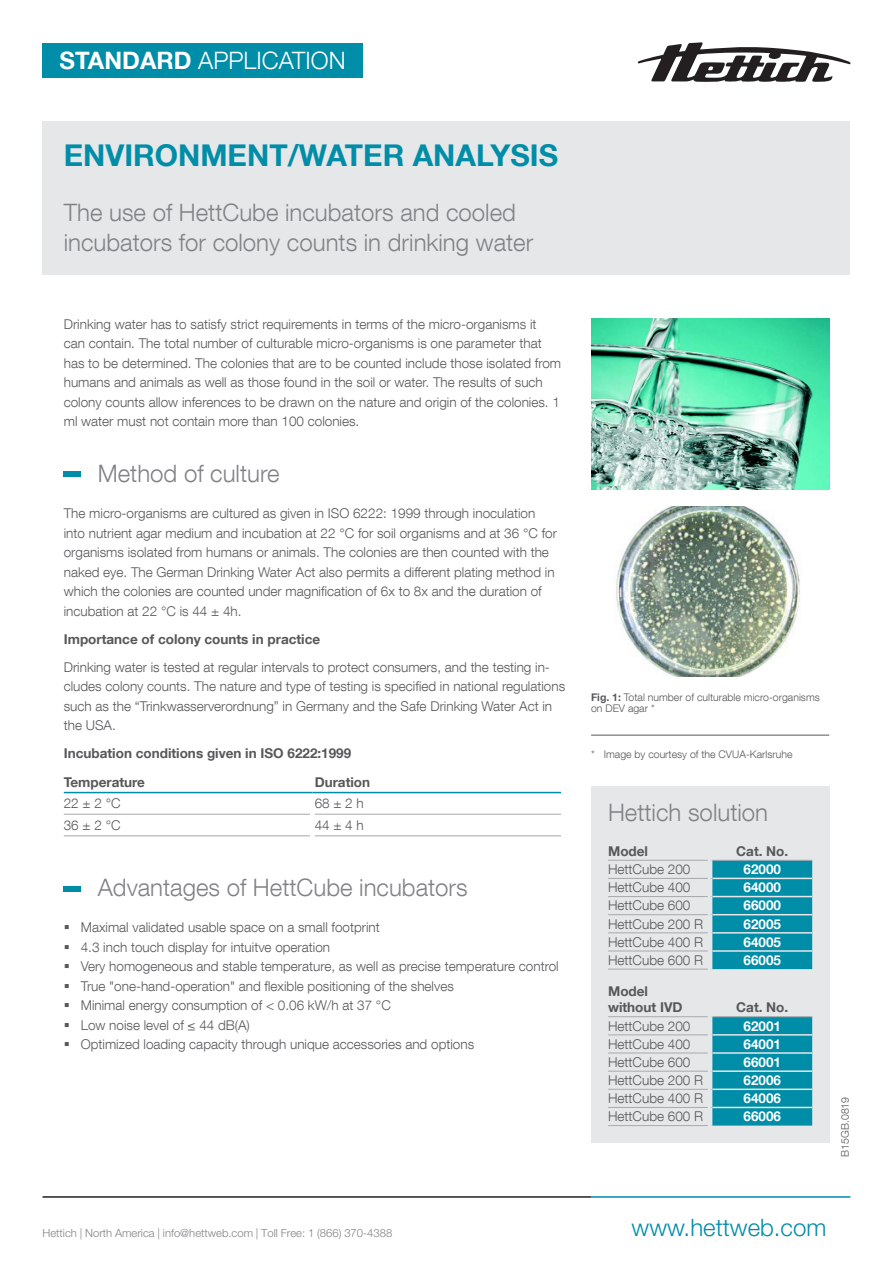
<style>
.page{position:relative;width:893px;height:1263px;background:#fff}
.page>*{position:absolute;margin:0;border:0;box-sizing:border-box;transform-origin:0 0}
.Headline{font:700 30px "Helvetica Neue LT Com";color:#008da8}
.Subheadline{font:300 24px/30px "Helvetica Neue LT Com";color:#808285}
.t1{font:300 24px "Helvetica Neue LT Com";color:#fff}
.t2{font:300 24px "Helvetica Neue LT Std";color:#008da8}
.Content{font:300 13.5px/19.5px "Helvetica Neue LT Com";color:#57585a}
.Content-2{font:700 13.5px/16.5px "Helvetica Neue LT Com";color:#57585a}
.Content-3{font:700 13.5px "Helvetica Neue LT Com";color:#fff}
.t3{font:300 11.25px "Helvetica Neue LT Std";color:#808285}
.t4{font:300 10.5px "Helvetica Neue LT Com";color:#57585a}
.s1{font-weight:700}
</style>
<div class="page">
<svg style="left:638px;top:42px;width:212px;height:40px"></svg>
<hr style="left:591px;top:1196px;width:259px;height:2px;background:#008da8">
<hr style="left:43px;top:1196px;width:548px;height:2px;background:#231f20">
<div style="left:43px;top:121px;width:807px;height:153px;background:#e6e7e9"></div>
<img style="left:591px;top:319px;width:238px;height:170px">
<img style="left:616px;top:506px;width:184px;height:170px">
<div style="left:43px;top:43px;width:320px;height:35px;background:#008da8"></div>
<div style="left:64px;top:472px;width:17px;height:5px;background:#008da8"></div>
<hr style="left:64px;top:814px;width:246px;height:1px;background:#a8a9ad">
<hr style="left:315px;top:814px;width:246px;height:1px;background:#a8a9ad">
<hr style="left:64px;top:835px;width:246px;height:1px;background:#a8a9ad">
<hr style="left:315px;top:835px;width:246px;height:1px;background:#a8a9ad">
<hr style="left:64px;top:792px;width:248px;height:1px;background:#008da8">
<hr style="left:312px;top:792px;width:249px;height:1px;background:#008da8">
<div style="left:64px;top:886px;width:17px;height:5px;background:#008da8"></div>
<hr style="left:591px;top:735px;width:238px;height:1px;background:#57585a">
<div style="left:591px;top:787px;width:238px;height:356px;background:#e6e7e9"></div>
<svg style="left:712px;top:861px;width:100px;height:108px;background:#068fa9"></svg>
<hr style="left:608px;top:860px;width:100px;height:1px;background:#a8a9ad">
<hr style="left:712px;top:860px;width:100px;height:1px;background:#a8a9ad">
<hr style="left:608px;top:878px;width:100px;height:1px;background:#a8a9ad">
<hr style="left:608px;top:896px;width:100px;height:1px;background:#a8a9ad">
<hr style="left:608px;top:914px;width:100px;height:1px;background:#a8a9ad">
<hr style="left:608px;top:932px;width:100px;height:1px;background:#a8a9ad">
<hr style="left:608px;top:951px;width:100px;height:1px;background:#a8a9ad">
<hr style="left:712px;top:878px;width:100px;height:1px;background:#e6e7e9">
<hr style="left:712px;top:896px;width:100px;height:1px;background:#e6e7e9">
<hr style="left:712px;top:914px;width:100px;height:1px;background:#e6e7e9">
<hr style="left:712px;top:932px;width:100px;height:1px;background:#e6e7e9">
<hr style="left:712px;top:950px;width:100px;height:2px;background:#e6e7e9">
<hr style="left:608px;top:969px;width:100px;height:1px;background:#a8a9ad">
<div style="left:712px;top:1017px;width:100px;height:108px;background:#008da8"></div>
<hr style="left:608px;top:1016px;width:100px;height:1px;background:#a8a9ad">
<hr style="left:712px;top:1016px;width:100px;height:1px;background:#a8a9ad">
<hr style="left:608px;top:1034px;width:100px;height:1px;background:#a8a9ad">
<hr style="left:608px;top:1053px;width:100px;height:1px;background:#a8a9ad">
<hr style="left:608px;top:1071px;width:100px;height:1px;background:#a8a9ad">
<hr style="left:608px;top:1089px;width:100px;height:1px;background:#a8a9ad">
<hr style="left:608px;top:1107px;width:100px;height:1px;background:#a8a9ad">
<hr style="left:712px;top:1034px;width:100px;height:1px;background:#e6e7e9">
<hr style="left:712px;top:1052px;width:100px;height:2px;background:#e6e7e9">
<hr style="left:712px;top:1070px;width:100px;height:2px;background:#e6e7e9">
<hr style="left:712px;top:1088px;width:100px;height:2px;background:#e6e7e9">
<hr style="left:712px;top:1107px;width:100px;height:1px;background:#e6e7e9">
<hr style="left:608px;top:1125px;width:100px;height:1px;background:#a8a9ad">
<p class="t1" style="left:60px;top:46px;width:288px"><span class="s1">STANDARD</span> APPLICATION</p>
<p class="Headline" style="left:64px;top:136px;width:496px">ENVIRONMENT/WATER ANALYSIS</p>
<p class="Subheadline" style="left:64px;top:197px;width:471px">The use of HettCube incubators and cooled incubators for colony counts in drinking water</p>
<p class="Content" style="left:64px;top:314px;width:499px">Drinking water has to satisfy strict requirements in terms of the micro-organisms it can contain. The total number of culturable micro-organisms is one parameter that has to be determined. The colonies that are to be counted include those isolated from humans and animals as well as those found in the soil or water. The results of such colony counts allow inferences to be drawn on the nature and origin of the colonies. 1 ml water must not contain more than 100 colonies.</p>
<p class="Subheadline" style="left:98px;top:458px;width:183px">Method of culture</p>
<p class="Content" style="left:64px;top:503px;width:495px">The micro-organisms are cultured as given in ISO 6222: 1999 through inoculation into nutrient agar medium and incubation at 22 °C for soil organisms and at 36 °C for organisms isolated from humans or animals. The colonies are then counted with the naked eye. The German Drinking Water Act also permits a different plating method in which the colonies are counted under magnification of 6x to 8x and the duration of incubation at 22 °C is 44 ± 4h.</p>
<p class="Content-2" style="left:64px;top:630px;width:258px">Importance of colony counts in practice</p>
<p class="Content" style="left:64px;top:657px;width:503px">Drinking water is tested at regular intervals to protect consumers, and the testing in&shy;cludes colony counts. The nature and type of testing is specified in national regulations such as the “Trinkwasserverordnung” in Germany and the Safe Drinking Water Act in the USA.</p>
<p class="Content-2" style="left:64px;top:745px;width:289px">Incubation conditions given in ISO 6222:1999</p>
<p class="Content-2" style="left:64px;top:773px;width:83px">Temperature</p>
<p class="Content-2" style="left:315px;top:773px;width:57px">Duration</p>
<p class="Content" style="left:64px;top:793px;width:58px">22 ± 2 °C</p>
<p class="Content" style="left:315px;top:793px;width:51px">68 ± 2 h</p>
<p class="Content" style="left:64px;top:815px;width:58px">36 ± 2 °C</p>
<p class="Content" style="left:315px;top:815px;width:51px">44 ± 4 h</p>
<p class="Subheadline" style="left:98px;top:872px;width:371px">Advantages of HettCube incubators</p>
<p class="Content" style="left:81px;top:917px;width:301px">Maximal validated usable space on a small footprint</p>
<p class="Content" style="left:81px;top:937px;width:251px">4.3 inch touch display for intuitve operation</p>
<p class="Content" style="left:81px;top:956px;width:479px">Very homogeneous and stable temperature, as well as precise temperature control</p>
<p class="Content" style="left:81px;top:976px;width:375px">True "one-hand-operation" and flexible positioning of the shelves</p>
<p class="Content" style="left:81px;top:995px;width:312px">Minimal energy consumption of &lt; 0.06 kW/h at 37 °C</p>
<p class="Content" style="left:81px;top:1015px;width:171px">Low noise level of ≤ 44 dB(A)</p>
<p class="Content" style="left:81px;top:1034px;width:395px">Optimized loading capacity through unique accessories and options</p>
<p class="t4" style="left:591px;top:690px;width:230px"><span class="s1">Fig. 1:</span> Total number of culturable micro-organisms</p>
<p class="t4" style="left:591px;top:702px;width:65px">on DEV agar *</p>
<p class="t4" style="left:591px;top:748px;width:203px">* Image by courtesy of the CVUA-Karlsruhe</p>
<p class="Subheadline" style="left:608px;top:797px;width:162px">Hettich solution</p>
<p class="Content-2" style="left:608px;top:842px;width:41px">Model</p>
<p class="Content-2" style="left:736px;top:842px;width:54px">Cat. No.</p>
<p class="Content" style="left:608px;top:859px;width:84px">HettCube 200</p>
<p class="Content-3" style="left:743px;top:861px;width:39px">62000</p>
<p class="Content" style="left:608px;top:877px;width:84px">HettCube 400</p>
<p class="Content-3" style="left:743px;top:879px;width:39px">64000</p>
<p class="Content" style="left:608px;top:896px;width:84px">HettCube 600</p>
<p class="Content-3" style="left:743px;top:897px;width:39px">66000</p>
<p class="Content" style="left:608px;top:914px;width:97px">HettCube 200 R</p>
<p class="Content-3" style="left:743px;top:915px;width:39px">62005</p>
<p class="Content" style="left:608px;top:932px;width:97px">HettCube 400 R</p>
<p class="Content-3" style="left:743px;top:933px;width:39px">64005</p>
<p class="Content" style="left:608px;top:950px;width:97px">HettCube 600 R</p>
<p class="Content-3" style="left:743px;top:951px;width:39px">66005</p>
<p class="Content-2" style="left:608px;top:982px;width:76px">Model without IVD</p>
<p class="Content-2" style="left:736px;top:999px;width:54px">Cat. No.</p>
<p class="Content" style="left:608px;top:1016px;width:84px">HettCube 200</p>
<p class="Content-3" style="left:743px;top:1017px;width:39px">62001</p>
<p class="Content" style="left:608px;top:1034px;width:84px">HettCube 400</p>
<p class="Content-3" style="left:743px;top:1035px;width:39px">64001</p>
<p class="Content" style="left:608px;top:1052px;width:84px">HettCube 600</p>
<p class="Content-3" style="left:743px;top:1053px;width:39px">66001</p>
<p class="Content" style="left:608px;top:1070px;width:97px">HettCube 200 R</p>
<p class="Content-3" style="left:743px;top:1072px;width:39px">62006</p>
<p class="Content" style="left:608px;top:1088px;width:97px">HettCube 400 R</p>
<p class="Content-3" style="left:743px;top:1090px;width:39px">64006</p>
<p class="Content" style="left:608px;top:1106px;width:97px">HettCube 600 R</p>
<p class="Content-3" style="left:743px;top:1108px;width:39px">66006</p>
<p class="t4" style="left:839px;top:1157px;width:61px;rotate:-90deg">B15GB.0819</p>
<p class="t3" style="left:43px;top:1226px;width:351px">Hettich | North America | info@hettweb.com | Toll Free: 1 (866) 370-4388</p>
<h2 class="t2" style="left:632px;top:1213px;width:196px">www.hettweb.com</h2>
</div>
